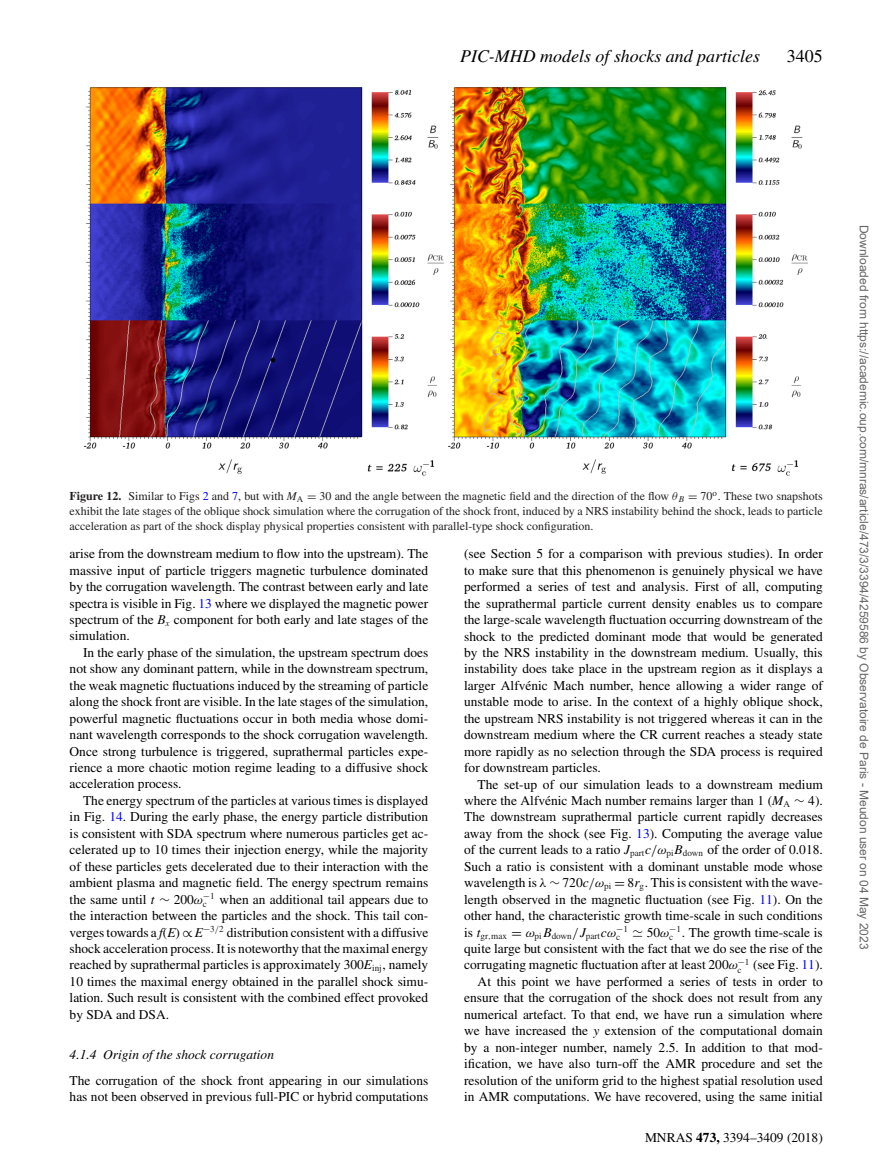
<style>
.page{position:relative;width:893px;height:1174px;background:#fff}
.page>*{position:absolute;margin:0;border:0;box-sizing:border-box;transform-origin:0 0}
.t1{font:italic 18px "Times";color:#000}
.t2{font:18px "Times";color:#000}
.t3{font:13.5px/16.5px "Times";color:#000;text-align:justify}
.t4{font:italic 13.5px "Times";color:#000}
.t5{font:12px/15px "Times";color:#231f20;text-align:justify}
.t6{font:12px "Arial";color:#666}
.t7{font:9.15px "Times";color:#231f20}
.s1{font-weight:700}
.s2{color:#00f}
.s3{font-style:italic}
.s4{font-family:"MTSY"}
.s5{font-family:"MTMI"}
</style>
<div class="page">
<img style="left:85px;top:87px;width:723px;height:388px">
<h1 class="t1" style="left:460px;top:49px;width:301px">PIC-MHD models of shocks and particles</h1>
<h1 class="t2" style="left:787px;top:49px;width:37px">3405</h1>
<p class="t5" style="left:70px;top:489px;width:755px"><span class="s1">Figure 12.</span> Similar to Figs <span class="s2">2</span> and <span class="s2">7</span>, but with <span class="s3">M</span><sub>A</sub> <span class="s4">=</span> 30 and the angle between the magnetic field and the direction of the flow <span class="s5">θ</span><sub>B</sub> <span class="s4">=</span> 70<sup>o</sup>. These two snapshots exhibit the late stages of the oblique shock simulation where the corrugation of the shock front, induced by a NRS instability behind the shock, leads to particle acceleration as part of the shock display physical properties consistent with parallel-type shock configuration.</p>
<p class="t3" style="left:70px;top:546px;width:360px">arise from the downstream medium to flow into the upstream). The massive input of particle triggers magnetic turbulence dominated by the corrugation wavelength. The contrast between early and late spectra is visible in Fig. <span class="s2">13</span> where we displayed the magnetic power spectrum of the <span class="s3">B</span><sub>x</sub> component for both early and late stages of the simulation.</p>
<p class="t3" style="left:70px;top:645px;width:360px;text-indent:13px">In the early phase of the simulation, the upstream spectrum does not show any dominant pattern, while in the downstream spectrum, the weak magnetic fluctuations induced by the streaming of particle along the shock front are visible. In the late stages of the simulation, powerful magnetic fluctuations occur in both media whose domi&shy;nant wavelength corresponds to the shock corrugation wavelength.<br>Once strong turbulence is triggered, suprathermal particles expe&shy;rience a more chaotic motion regime leading to a diffusive shock acceleration process.</p>
<p class="t3" style="left:70px;top:793px;width:360px;text-indent:13px">The energy spectrum of the particles at various times is displayed in Fig. <span class="s2">14</span>. During the early phase, the energy particle distribution is consistent with SDA spectrum where numerous particles get ac&shy;celerated up to 10 times their injection energy, while the majority of these particles gets decelerated due to their interaction with the ambient plasma and magnetic field. The energy spectrum remains the same until <span class="s5">t</span> <span class="s4">∼</span> 200<span class="s5">ω</span><sup>−</sup><sup>1</sup></p>
<p class="t3" style="left:464px;top:547px;width:360px">(see Section 5 for a comparison with previous studies). In order to make sure that this phenomenon is genuinely physical we have performed a series of test and analysis. First of all, computing the suprathermal particle current density enables us to compare the large-scale wavelength fluctuation occurring downstream of the shock to the predicted dominant mode that would be generated by the NRS instability in the downstream medium. Usually, this instability does take place in the upstream region as it displays a larger Alfvenic Mach number, hence allowing a wider range of</p>
<p class="t3" style="left:464px;top:678px;width:360px;text-align:left;text-indent:62px">´<br>unstable mode to arise. In the context of a highly oblique shock, the upstream NRS instability is not triggered whereas it can in the downstream medium where the CR current reaches a steady state more rapidly as no selection through the SDA process is required for downstream particles.</p>
<p class="t3" style="left:464px;top:777px;width:360px;text-align:right">The set-up of our simulation leads to a downstream medium where the Alfvenic Mach number remains larger than 1 (<span class="s3">M</span><sub>A</sub> <span class="s4">∼</span> 4).</p>
<p class="t3" style="left:464px;top:793px;width:360px;text-align:left;text-indent:82px">´<br>The downstream suprathermal particle current rapidly decreases away from the shock (see Fig. <span class="s2">13</span>). Computing the average value of the current leads to a ratio <span class="s3">J</span><sub>part</sub><span class="s3">c</span><span class="s5">/ω</span><sub>pi</sub><span class="s3">B</span><sub>down</sub> of the order of 0.018.<br>Such a ratio is consistent with a dominant unstable mode whose wavelength is <span class="s5">λ</span> <span class="s4">∼</span> 720<span class="s3">c</span><span class="s5">/ω</span><sub>pi</sub> <span class="s4">=</span> 8<span class="s3">r</span><sub>g</sub>. This is consistent with the wave&shy;length observed in the magnetic fluctuation (see Fig. <span class="s2">11</span>). On the other hand, the characteristic growth time-scale in such conditions</p>
<p class="t7" style="left:464px;top:932px;width:165px"><sup>is</sup> <sup>t</sup>gr<span class="s5">,</span>max <sup>=</sup> <sup>ω</sup>pi<sup>B</sup>down<sup>/J</sup>part<sup>cω</sup><sup>−</sup>1</p>
<p class="t3" style="left:70px;top:892px;width:360px;text-indent:133px"><sub>c</sub> when an additional tail appears due to the interaction between the particles and the shock. This tail con&shy;verges towards a <span class="s3">f</span>(<span class="s3">E</span>) <span class="s4">∝</span> <span class="s3">E</span><sup>−</sup><sup>3</sup><sup>/</sup><sup>2</sup> distribution consistent with a diffusive shock acceleration process. It is noteworthy that the maximal energy reached by suprathermal particles is approximately 300<span class="s3">E</span><sub>inj</sub>, namely 10 times the maximal energy obtained in the parallel shock simu&shy;lation. Such result is consistent with the combined effect provoked by SDA and DSA.</p>
<p class="t4" style="left:70px;top:1049px;width:206px">4.1.4 Origin of the shock corrugation</p>
<p class="t3" style="left:70px;top:1073px;width:360px">The corrugation of the shock front appearing in our simulations has not been observed in previous full-PIC or hybrid computations</p>
<p class="t3" style="left:647px;top:925px;width:36px">50<span class="s5">ω</span><sup>−</sup><sup>1</sup></p>
<p class="t3" style="left:464px;top:925px;width:360px;text-indent:205px"><sub>c</sub> . The growth time-scale is quite large but consistent with the fact that we do see the rise of the corrugating magnetic fluctuation after at least 200<span class="s5">ω</span><sup>−</sup><sup>1</sup></p>
<p class="t7" style="left:616px;top:933px;width:6px">c</p>
<p class="t3" style="left:464px;top:957px;width:360px;text-align:right"><sub>c</sub> (see Fig. <span class="s2">11</span>).<br>At this point we have performed a series of tests in order to ensure that the corrugation of the shock does not result from any numerical artefact. To that end, we have run a simulation where we have increased the <span class="s3">y</span> extension of the computational domain by a non-integer number, namely 2.5. In addition to that mod&shy;ification, we have also turn-off the AMR procedure and set the resolution of the uniform grid to the highest spatial resolution used in AMR computations. We have recovered, using the same initial</p>
<p class="t3" style="left:645px;top:1130px;width:179px">MNRAS <span class="s1">473,</span> 3394–3409 (2018)</p>
<p class="t6" style="left:868px;top:224px;width:726px;rotate:90deg">Downloaded from https://academic.oup.com/mnras/article/473/3/3394/4259586 by Observatoire de Paris - Meudon user on 04 May 2023</p>
</div>
